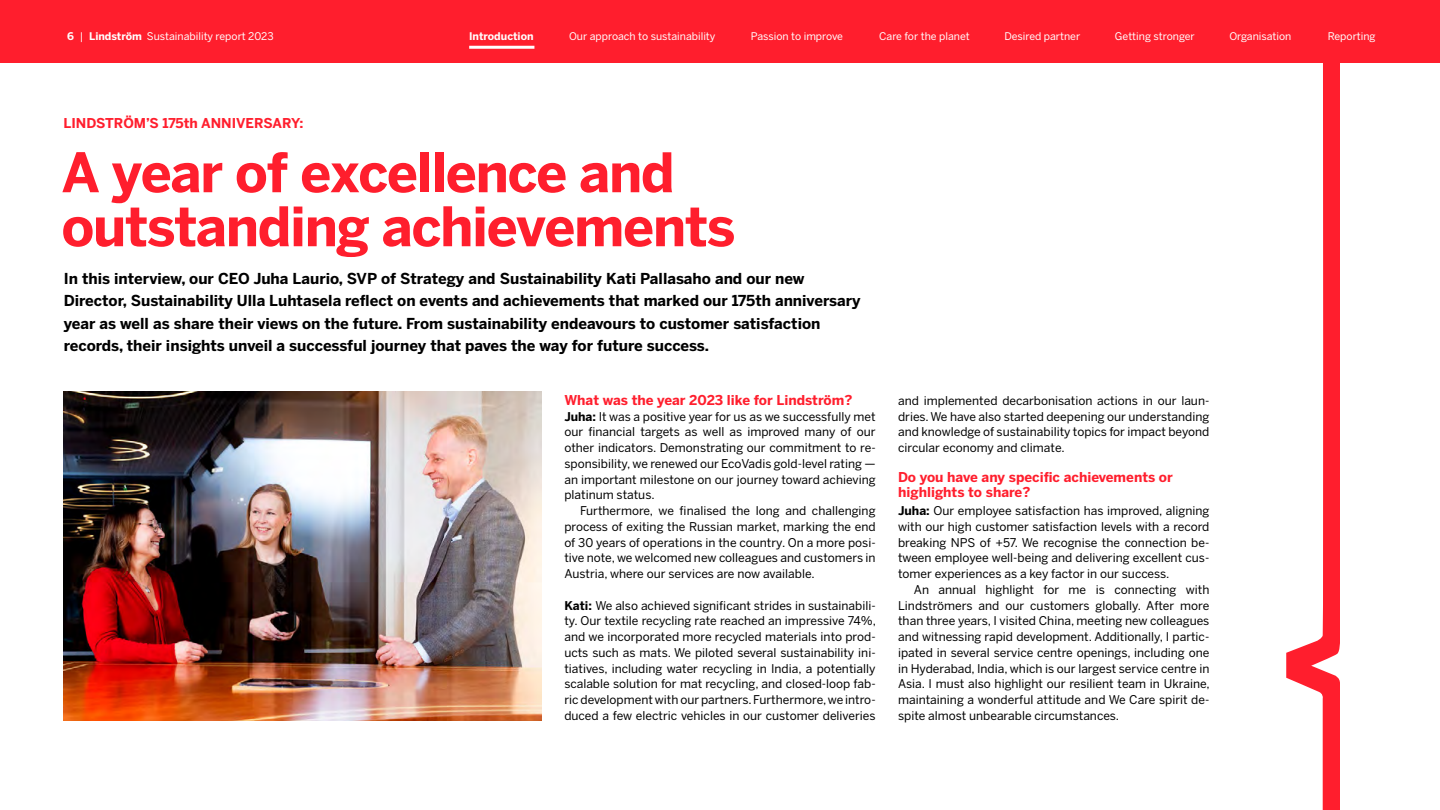
<style>
.page{position:relative;width:1440px;height:810px;background:#fff}
.page>*{position:absolute;margin:0;border:0;box-sizing:border-box;transform-origin:0 0}
.h2_musta{font:700 54px/54px "Benton Sans";letter-spacing:-.025em;color:#ff1e2d}
.ingressi_musta{font:700 15px/22.5px "Benton Sans";color:#000}
.Väliotsikko_musta{font:700 13.5px/15.8px "Benton Sans";color:#ff1e2d}
.Leipis_musta{font:12px/15.8px "Benton Sans";color:#000;text-align:justify}
.Leipis_musta_sis{font:12px/15.8px "Benton Sans";color:#000;text-align:justify}
.t1{font:10.5px "Benton Sans";color:#fff}
.t2{font:700 10.5px "Benton Sans";color:#fff}
.s1{font-weight:700}
</style>
<div class="page">
<img style="left:64px;top:392px;width:478px;height:329px">
<svg style="left:1286px;top:64px;width:54px;height:746px"></svg>
<div style="left:0;top:0;width:1440px;height:63px;background:#ff1e2d"></div>
<hr style="left:469px;top:46px;width:65px;height:3px;background:#fff">
<p class="t1" style="left:67px;top:30px;width:208px"><span class="s1">6</span> | <span class="s1">Lindström</span> Sustainability report 2023</p>
<p class="t2" style="left:469px;top:29px;width:66px">Introduction</p>
<p class="t1" style="left:569px;top:30px;width:148px">Our approach to sustainability</p>
<p class="t1" style="left:751px;top:30px;width:94px">Passion to improve</p>
<p class="t1" style="left:879px;top:30px;width:92px">Care for the planet</p>
<p class="t1" style="left:1004px;top:30px;width:77px">Desired partner</p>
<p class="t1" style="left:1115px;top:30px;width:81px">Getting stronger</p>
<p class="t1" style="left:1229px;top:30px;width:64px">Organisation</p>
<p class="t1" style="left:1328px;top:30px;width:49px">Reporting</p>
<h6 class="Väliotsikko_musta" style="left:64px;top:116px;width:241px">LINDSTRÖM’S 175th ANNIVERSARY:</h6>
<h2 class="h2_musta" style="left:61px;top:146px;width:675px">A year of excellence and outstanding achievements</h2>
<h4 class="ingressi_musta" style="left:64px;top:267px;width:798px">In this interview, our CEO Juha Laurio, SVP of Strategy and Sustainability Kati Pallasaho and our new Director, Sustainability Ulla Luhtasela reflect on events and achievements that marked our 175th anniversary year as well as share their views on the future. From sustainability endeavours to customer satisfaction records, their insights unveil a successful journey that paves the way for future success.</h4>
<h6 class="Väliotsikko_musta" style="left:564px;top:392px;width:289px">What was the year 2023 like for Lindström?</h6>
<p class="Leipis_musta" style="left:564px;top:409px;width:313px"><span class="s1">Juha:</span> It was a positive year for us as we successfully met our financial targets as well as improved many of our other indicators. Demonstrating our commitment to re&shy;sponsibility, we renewed our EcoVadis gold-level rating — an important milestone on our journey toward achieving platinum status.</p>
<p class="Leipis_musta_sis" style="left:564px;top:503px;width:313px;text-indent:16px">Furthermore, we finalised the long and challenging process of exiting the Russian market, marking the end of 30 years of operations in the country. On a more posi&shy;tive note, we welcomed new colleagues and customers in Austria, where our services are now available.</p>
<p class="Leipis_musta" style="left:564px;top:598px;width:313px"><span class="s1">Kati:</span> We also achieved significant strides in sustainabili&shy;ty. Our textile recycling rate reached an impressive 74%, and we incorporated more recycled materials into prod&shy;ucts such as mats. We piloted several sustainability ini&shy;tiatives, including water recycling in India, a potentially scalable solution for mat recycling, and closed-loop fab&shy;ric development with our partners. Furthermore, we intro&shy;duced a few electric vehicles in our customer deliveries</p>
<p class="Leipis_musta" style="left:898px;top:393px;width:313px">and implemented decarbonisation actions in our laun&shy;dries. We have also started deepening our understanding and knowledge of sustainability topics for impact beyond circular economy and climate.</p>
<h6 class="Väliotsikko_musta" style="left:898px;top:469px;width:276px">Do you have any specific achievements or highlights to share?</h6>
<p class="Leipis_musta" style="left:898px;top:503px;width:313px"><span class="s1">Juha:</span> Our employee satisfaction has improved, aligning with our high customer satisfaction levels with a record breaking NPS of +57. We recognise the connection be&shy;tween employee well-being and delivering excellent cus&shy;tomer experiences as a key factor in our success.</p>
<p class="Leipis_musta_sis" style="left:898px;top:582px;width:313px;text-indent:16px">An annual highlight for me is connecting with Lindströmers and our customers globally. After more than three years, I visited China, meeting new colleagues and witnessing rapid development. Additionally, I partic&shy;ipated in several service centre openings, including one in Hyderabad, India, which is our largest service centre in Asia. I must also highlight our resilient team in Ukraine, maintaining a wonderful attitude and We Care spirit de&shy;spite almost unbearable circumstances.</p>
</div>
